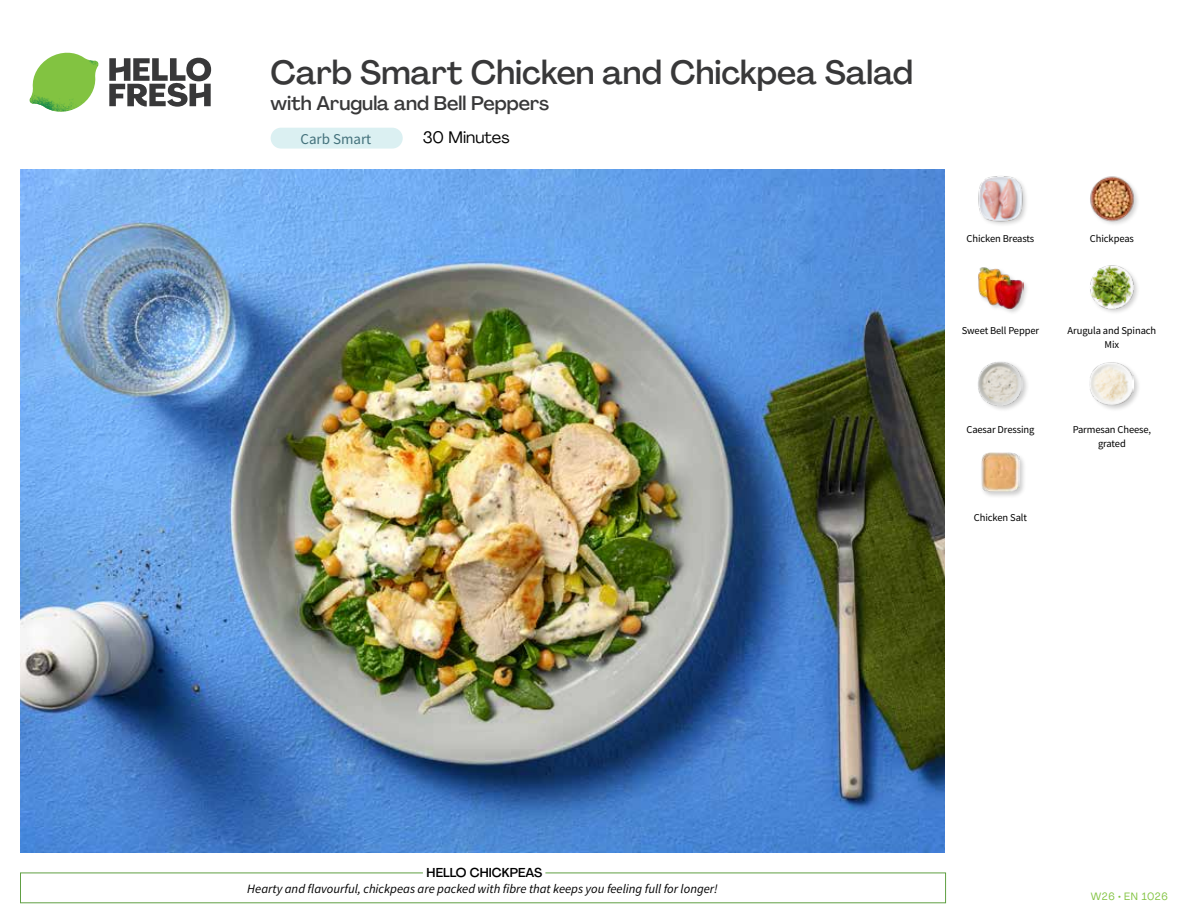
<style>
.page{position:relative;width:1188px;height:918px;background:#fff}
.page>*{position:absolute;margin:0;border:0;box-sizing:border-box;transform-origin:0 0}
.t1{font:500 33px "Agrandir";color:#383839}
.t2{font:500 19.5px "Agrandir";color:#383839}
.t3{font:16.5px "Agrandir";color:#000}
.t4{font:15px "Source Sans Pro";color:#43717b}
.t5{font:italic 12.75px "Source Sans Pro";color:#000}
.t6{font:500 12.75px "Agrandir";color:#000}
.t7{font:10.5px/13.5px "Source Sans Pro";letter-spacing:-.01em;color:#000;text-align:center}
.t8{font:10.5px "Agrandir";letter-spacing:.05em;color:#82c341}
</style>
<div class="page">
<svg style="left:109px;top:57px;width:102px;height:50px"></svg>
<svg style="left:34px;top:53px;width:62px;height:40px"></svg>
<img style="left:67px;top:53px;width:32px;height:26px">
<img style="left:33px;top:75px;width:59px;height:11px">
<img style="left:29px;top:79px;width:61px;height:33px">
<img style="left:65px;top:86px;width:27px;height:25px">
<div style="left:20px;top:873px;width:926px;height:30px;border:1px solid #609f43"></div>
<div style="left:423px;top:865px;width:122px;height:15px;background:#fff"></div>
<img style="left:21px;top:170px;width:924px;height:682px">
<div style="left:271px;top:128px;width:132px;height:21px;background:#dbf0f2;border-radius:10px"></div>
<div style="left:980px;top:452px;width:47px;height:47px;background:#000;opacity:.2"></div>
<img style="left:981px;top:453px;width:39px;height:39px">
<div style="left:1089px;top:361px;width:52px;height:51px;background:#000;opacity:.2"></div>
<img style="left:1090px;top:362px;width:44px;height:44px">
<div style="left:977px;top:360px;width:52px;height:53px;background:#000;opacity:.2"></div>
<img style="left:978px;top:361px;width:45px;height:45px">
<img style="left:1090px;top:265px;width:48px;height:48px">
<div style="left:977px;top:266px;width:52px;height:50px;background:#000;opacity:.2"></div>
<img style="left:978px;top:266px;width:45px;height:44px">
<img style="left:1090px;top:176px;width:48px;height:48px">
<img style="left:978px;top:176px;width:48px;height:49px">
<h1 class="t1" style="left:271px;top:52px;width:644px">Carb Smart Chicken and Chickpea Salad</h1>
<h2 class="t2" style="left:271px;top:91px;width:280px">with Arugula and Bell Peppers</h2>
<h3 class="t4" style="left:300px;top:129px;width:72px">Carb Smart</h3>
<h3 class="t3" style="left:423px;top:127px;width:88px">30 Minutes</h3>
<p class="t7" style="left:967px;top:231px;width:69px">Chicken Breasts</p>
<p class="t7" style="left:1090px;top:231px;width:46px">Chickpeas</p>
<p class="t7" style="left:962px;top:324px;width:79px">Sweet Bell Pepper</p>
<p class="t7" style="left:1068px;top:324px;width:90px">Arugula and Spinach<br>Mix</p>
<p class="t7" style="left:966px;top:423px;width:70px">Caesar Dressing</p>
<p class="t7" style="left:974px;top:511px;width:55px">Chicken Salt</p>
<p class="t7" style="left:1073px;top:423px;width:80px">Parmesan Cheese, grated</p>
<p class="t6" style="left:427px;top:864px;width:117px">HELLO CHICKPEAS</p>
<p class="t5" style="left:247px;top:881px;width:472px">Hearty and flavourful, chickpeas are packed with fibre that keeps you feeling full for longer!</p>
<p class="t8" style="left:1091px;top:890px;width:78px">W26 • EN 1026</p>
</div>
